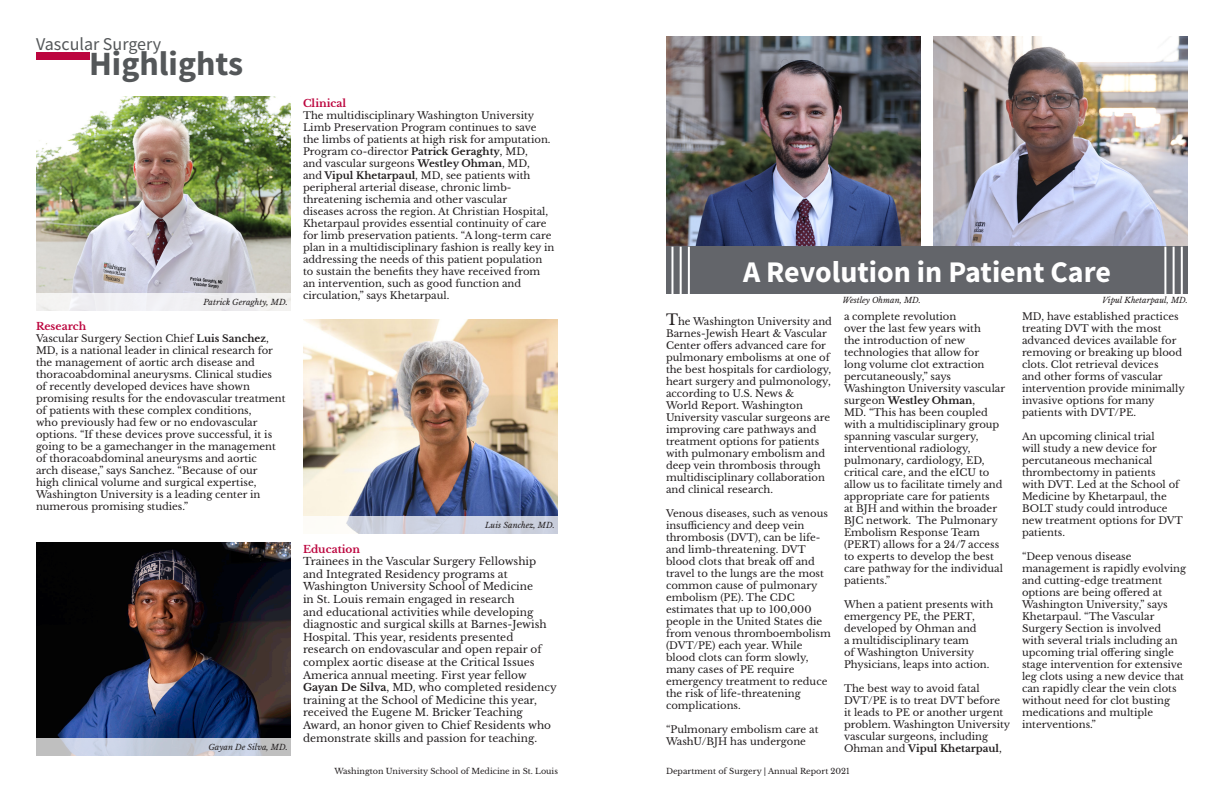
<style>
.page{position:relative;width:1224px;height:792px;background:#fff}
.page>*{position:absolute;margin:0;border:0;box-sizing:border-box;transform-origin:0 0}
.t1{font:700 34px "Source Sans Pro";color:#545759}
.t2{font:700 30px "Source Sans Pro";color:#fff}
.t3{font:18px "Source Sans Pro";color:#545759}
.t4{font:10.5px/12.6px "Libre Baskerville";color:#231f20}
.t5{font:700 10.5px "Libre Baskerville";color:#bc063f}
.t6{font:10px/12px "Libre Baskerville";color:#231f20}
.t7{font:italic 8px "Libre Baskerville";color:#231f20}
.t8{font:8px "Libre Baskerville";color:#231f20}
.s1{font-weight:700}
.s2{font-size:15px}
</style>
<div class="page">
<img style="left:666px;top:36px;width:255px;height:211px">
<img style="left:933px;top:36px;width:255px;height:211px">
<img style="left:303px;top:319px;width:255px;height:197px">
<img style="left:36px;top:542px;width:255px;height:197px">
<img style="left:36px;top:96px;width:255px;height:197px">
<div style="left:36px;top:53px;width:53px;height:7px;background:#bc063f"></div>
<div style="left:666px;top:247px;width:522px;height:47px;background:#63656a"></div>
<hr style="left:671px;top:247px;width:2px;height:47px;background:#fff">
<hr style="left:1164px;top:247px;width:2px;height:47px;background:#fff">
<hr style="left:680px;top:247px;width:2px;height:47px;background:#fff">
<hr style="left:1173px;top:247px;width:2px;height:47px;background:#fff">
<hr style="left:688px;top:247px;width:2px;height:47px;background:#fff">
<hr style="left:1181px;top:247px;width:2px;height:47px;background:#fff">
<div style="left:32px;top:293px;width:259px;height:23px;background:linear-gradient(to right,#f5f5f7,#f2f1f3)"></div>
<svg style="left:346px;top:516px;width:212px;height:18px;background:#ced2e0"></svg>
<svg style="left:36px;top:739px;width:255px;height:17px;background:#c5cad6"></svg>
<p class="t3" style="left:36px;top:32px;width:127px">Vascular Surgery</p>
<p class="t1" style="left:89px;top:41px;width:156px">Highlights</p>
<p class="t7" style="left:203px;top:297px;width:86px">Patrick Geraghty, MD.</p>
<p class="t5" style="left:36px;top:319px;width:52px">Research</p>
<p class="t6" style="left:36px;top:332px;width:251px">Vascular Surgery Section Chief <span class="s1">Luis Sanchez</span>, MD, is a national leader in clinical research for the management of aortic arch disease and thoracoabdominal aneurysms. Clinical studies<br>of recently developed devices have shown promising results for the endovascular treatment of patients with these complex conditions,<br>who previously had few or no endovascular options. “If these devices prove successful, it is going to be a gamechanger in the management of thoracoabdominal aneurysms and aortic<br>arch disease,” says Sanchez. “Because of our<br>high clinical volume and surgical expertise, Washington University is a leading center in numerous promising studies.”</p>
<p class="t7" style="left:209px;top:743px;width:81px">Gayan De Silva, MD.</p>
<p class="t5" style="left:303px;top:96px;width:45px">Clinical</p>
<p class="t6" style="left:303px;top:109px;width:253px">The multidisciplinary Washington University Limb Preservation Program continues to save the limbs of patients at high risk for amputation.<br>Program co-director <span class="s1">Patrick Geraghty</span>, MD,<br>and vascular surgeons <span class="s1">Westley Ohman</span>, MD,<br>and <span class="s1">Vipul Khetarpaul</span>, MD, see patients with peripheral arterial disease, chronic limb&shy;threatening ischemia and other vascular<br>diseases across the region. At Christian Hospital, Khetarpaul provides essential continuity of care for limb preservation patients. “A long-term care plan in a multidisciplinary fashion is really key in addressing the needs of this patient population to sustain the benefits they have received from an intervention, such as good function and circulation,” says Khetarpaul.</p>
<p class="t7" style="left:485px;top:520px;width:71px">Luis Sanchez, MD.</p>
<p class="t5" style="left:303px;top:542px;width:59px">Education</p>
<p class="t4" style="left:303px;top:555px;width:255px">Trainees in the Vascular Surgery Fellowship and Integrated Residency programs at Washington University School of Medicine<br>in St. Louis remain engaged in research<br>and educational activities while developing diagnostic and surgical skills at Barnes-Jewish Hospital. This year, residents presented research on endovascular and open repair of complex aortic disease at the Critical Issues America annual meeting. First year fellow <span class="s1">Gayan De Silva</span>, MD, who completed residency training at the School of Medicine this year, received the Eugene M. Bricker Teaching Award, an honor given to Chief Residents who demonstrate skills and passion for teaching.</p>
<p class="t2" style="left:743px;top:251px;width:369px">A Revolution in Patient Care</p>
<p class="t6" style="left:666px;top:315px;width:168px"><span class="s2">T</span>he Washington University and<br>Barnes-Jewish Heart &amp; Vascular<br>Center offers advanced care for pulmonary embolisms at one of the best hospitals for cardiology, heart surgery and pulmonology, according to U.S. News &amp;<br>World Report. Washington<br>University vascular surgeons are improving care pathways and treatment options for patients with pulmonary embolism and deep vein thrombosis through multidisciplinary collaboration and clinical research.</p>
<p class="t6" style="left:666px;top:507px;width:166px">Venous diseases, such as venous insufficiency and deep vein thrombosis (DVT), can be life&shy;and limb-threatening. DVT blood clots that break off and travel to the lungs are the most common cause of pulmonary embolism (PE). The CDC estimates that up to 100,000 people in the United States die from venous thromboembolism (DVT/PE) each year. While blood clots can form slowly, many cases of PE require emergency treatment to reduce the risk of life-threatening complications.</p>
<p class="t6" style="left:666px;top:723px;width:154px">“Pulmonary embolism care at<br>WashU/BJH has undergone</p>
<p class="t7" style="left:843px;top:295px;width:80px">Westley Ohman, MD.</p>
<p class="t7" style="left:1102px;top:295px;width:87px">Vipul Khetarpaul, MD.</p>
<p class="t6" style="left:844px;top:310px;width:163px">a complete revolution<br>over the last few years with<br>the introduction of new technologies that allow for<br>long volume clot extraction percutaneously,” says<br>Washington University vascular surgeon <span class="s1">Westley Ohman</span>,<br>MD. “This has been coupled with a multidisciplinary group spanning vascular surgery, interventional radiology, pulmonary, cardiology, ED, critical care, and the eICU to allow us to facilitate timely and appropriate care for patients<br>at BJH and within the broader<br>BJC network. The Pulmonary<br>Embolism Response Team (PERT) allows for a 24/7 access to experts to develop the best care pathway for the individual patients.”</p>
<p class="t6" style="left:844px;top:598px;width:151px">When a patient presents with emergency PE, the PERT, developed by Ohman and<br>a multidisciplinary team<br>of Washington University<br>Physicians, leaps into action.</p>
<p class="t6" style="left:844px;top:682px;width:168px">The best way to avoid fatal<br>DVT/PE is to treat DVT before<br>it leads to PE or another urgent problem. Washington University vascular surgeons, including<br>Ohman and <span class="s1">Vipul Khetarpaul</span>,</p>
<p class="t6" style="left:1022px;top:310px;width:164px">MD, have established practices treating DVT with the most advanced devices available for removing or breaking up blood clots. Clot retrieval devices<br>and other forms of vascular intervention provide minimally invasive options for many patients with DVT/PE.</p>
<p class="t6" style="left:1022px;top:430px;width:162px">An upcoming clinical trial<br>will study a new device for percutaneous mechanical thrombectomy in patients<br>with DVT. Led at the School of<br>Medicine by Khetarpaul, the<br>BOLT study could introduce new treatment options for DVT patients.</p>
<p class="t6" style="left:1022px;top:550px;width:166px">“Deep venous disease management is rapidly evolving and cutting-edge treatment options are being offered at<br>Washington University,” says<br>Khetarpaul. “The Vascular<br>Surgery Section is involved with several trials including an upcoming trial offering single stage intervention for extensive leg clots using a new device that can rapidly clear the vein clots without need for clot busting medications and multiple interventions.”</p>
<p class="t8" style="left:335px;top:766px;width:225px">Washington University School of Medicine in St. Louis</p>
<p class="t8" style="left:666px;top:766px;width:185px">Department of Surgery | Annual Report 2021</p>
</div>
